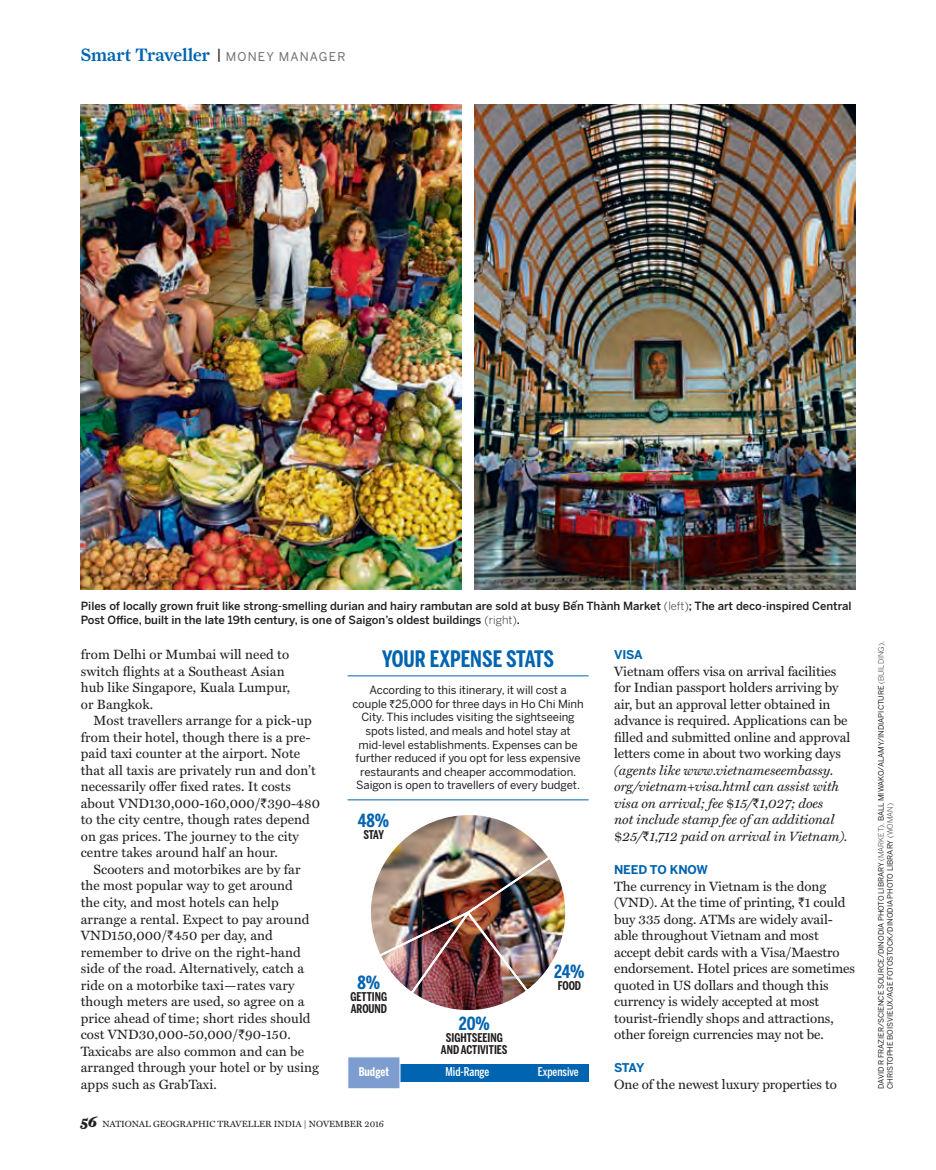
<style>
.page{position:relative;width:936px;height:1170px;background:#fff}
.page>*{position:absolute;margin:0;border:0;box-sizing:border-box;transform-origin:0 0}
.t1{font:700 22.5px "Benton Sans Comp";color:#0164b0}
.t2{font:500 18px "Farnham Display";color:#0164b0}
.t3{font:700 18px "Benton Sans Comp";color:#0164b0}
.t4{font:13.5px/16.5px "Miller Text";letter-spacing:.005em;color:#231f20}
.t5{font:italic 13.5px/16.5px "Miller Text";letter-spacing:-.005em;color:#231f20}
.t6{font:700 12px/12px "Benton Sans Comp";color:#231f20;text-align:center}
.t7{font:500 12px "Benton Sans Comp";color:#fff}
.t8{font:700 12px "Benton Sans";letter-spacing:-.005em;color:#0164b0}
.t9{font:700 12px "Benton Sans Comp";color:#fff}
.t10{font:11.25px/13.5px "Benton Sans";letter-spacing:-.005em;color:#231f20;text-align:center}
.t11{font:500 11.25px/13.5px "Benton Sans";color:#231f20}
.t12{font:9px "Miller Text";color:#231f20}
.t13{font:7.5px/9px "Benton Sans";color:#231f20}
.s1{font-family:"Stag";font-weight:400;font-size:16.5px;color:#231f20}
.s2{font-family:"Benton Sans";font-weight:400;font-size:12px;color:#6c6d70}
.s3{font-weight:300}
.s4{font-family:"Rupee"}
.s5{font-style:normal}
.s6{font-family:"Rupee";font-style:normal}
.s7{font-family:"Farnham Display Black Ital OSF";font-size:15px}
</style>
<div class="page">
<img style="left:81px;top:104px;width:380px;height:485px">
<img style="left:474px;top:104px;width:381px;height:485px">
<hr style="left:347px;top:799px;width:241px;height:1px;background:#0164b0">
<hr style="left:347px;top:675px;width:241px;height:1px;background:#0164b0">
<div style="left:347px;top:1063px;width:241px;height:18px;background:#0164b0"></div>
<div style="left:347px;top:1056px;width:53px;height:33px;background:#7d9dd0;border:1px solid #fff"></div>
<img style="left:356px;top:799px;width:222px;height:212px">
<h2 class="t2" style="left:81px;top:44px;width:266px">Smart Traveller <span class="s1">|</span> <span class="s2">MONEY MANAGER</span></h2>
<p class="t11" style="left:81px;top:599px;width:772px">Piles of locally grown fruit like strong-smelling durian and hairy rambutan are sold at busy Beˆ´n Thành Market <span class="s3">(left)</span>; The art deco-inspired Central<br>Post Office, built in the late 19th century, is one of Saigon’s oldest buildings <span class="s3">(right)</span>.</p>
<p class="t4" style="left:81px;top:646px;width:211px">from Delhi or Mumbai will need to switch flights at a Southeast Asian hub like Singapore, Kuala Lumpur, or Bangkok.</p>
<p class="t4" style="left:81px;top:712px;width:241px;text-indent:13px">Most travellers arrange for a pick-up from their hotel, though there is a pre&shy;paid taxi counter at the airport. Note that all taxis are privately run and don’t necessarily offer fixed rates. It costs about VND130,000-160,000/<span class="s4">`</span>390-480 to the city centre, though rates depend on gas prices. The journey to the city centre takes around half an hour.</p>
<p class="t4" style="left:81px;top:861px;width:240px;text-indent:13px">Scooters and motorbikes are by far the most popular way to get around<br>the city, and most hotels can help arrange a rental. Expect to pay around VND150,000/<span class="s4">`</span>450 per day, and remember to drive on the right-hand side of the road. Alternatively, catch a ride on a motorbike taxi—rates vary though meters are used, so agree on a price ahead of time; short rides should cost VND30,000-50,000/<span class="s4">`</span>90-150.<br>Taxicabs are also common and can be arranged through your hotel or by using apps such as GrabTaxi.</p>
<p class="t8" style="left:614px;top:647px;width:30px">VISA</p>
<p class="t4" style="left:614px;top:663px;width:237px">Vietnam offers visa on arrival facilities for Indian passport holders arriving by air, but an approval letter obtained in advance is required. Applications can be filled and submitted online and approval letters come in about two working days</p>
<p class="t5" style="left:614px;top:762px;width:235px">(agents like www.vietnameseembassy. org/vietnam+visa.html can assist with visa on arrival; fee <span class="s5">$</span>15/<span class="s6">`</span>1,027; does<br>not include stamp fee of an additional <span class="s5">$</span>25/<span class="s6">`</span>1,712 paid on arrival in Vietnam).</p>
<p class="t8" style="left:614px;top:862px;width:95px">NEED TO KNOW</p>
<p class="t4" style="left:614px;top:877px;width:242px">The currency in Vietnam is the dong (VND). At the time of printing, <span class="s4">`</span>1 could buy 335 dong. ATMs are widely avail&shy;able throughout Vietnam and most accept debit cards with a Visa/Maestro endorsement. Hotel prices are sometimes quoted in US dollars and though this currency is widely accepted at most tourist-friendly shops and attractions, other foreign currencies may not be.</p>
<p class="t8" style="left:614px;top:1060px;width:32px">STAY</p>
<p class="t4" style="left:614px;top:1076px;width:224px">One of the newest luxury properties to</p>
<h1 class="t1" style="left:382px;top:646px;width:173px">YOUR EXPENSE STATS</h1>
<p class="t10" style="left:352px;top:683px;width:233px">According to this itinerary, it will cost a couple <span class="s4">`</span>25,000 for three days in Ho Chi Minh City. This includes visiting the sightseeing spots listed, and meals and hotel stay at mid-level establishments. Expenses can be further reduced if you opt for less expensive restaurants and cheaper accommodation.<br>Saigon is open to travellers of every budget.</p>
<h2 class="t3" style="left:358px;top:810px;width:33px">48%</h2>
<p class="t6" style="left:363px;top:828px;width:22px">STAY</p>
<h2 class="t3" style="left:554px;top:960px;width:32px">24%</h2>
<p class="t6" style="left:557px;top:979px;width:25px">FOOD</p>
<h2 class="t3" style="left:357px;top:972px;width:24px">8%</h2>
<p class="t6" style="left:350px;top:990px;width:38px;text-align:left">GETTING<br>AROUND</p>
<h2 class="t3" style="left:458px;top:1012px;width:33px">20%</h2>
<p class="t6" style="left:441px;top:1031px;width:68px">SIGHTSEEING<br>AND ACTIVITIES</p>
<p class="t9" style="left:359px;top:1065px;width:32px">Budget</p>
<p class="t7" style="left:445px;top:1064px;width:45px">Mid-Range</p>
<p class="t7" style="left:538px;top:1064px;width:42px">Expensive</p>
<p class="t12" style="left:81px;top:1119px;width:304px"><span class="s7">56</span> NATIONAL GEOGRAPHIC TRAVELLER INDIA | NOVEMBER 2016</p>
<p class="t13" style="left:876px;top:1089px;width:449px;rotate:-90deg">DAVID R FRAZIER/SCIENCE SOURCE/DINODIA PHOTO LIBRARY <span class="s3">(MARKET),</span> BALL MIWAKO/ALAMY/INDIAPICTURE <span class="s3">(BUILDING),<br></span>CHRISTOPHE BOISVIEUX/AGE FOTOSTOCK/DINODIA PHOTO LIBRARY <span class="s3">(WOMAN)</span></p>
</div>
